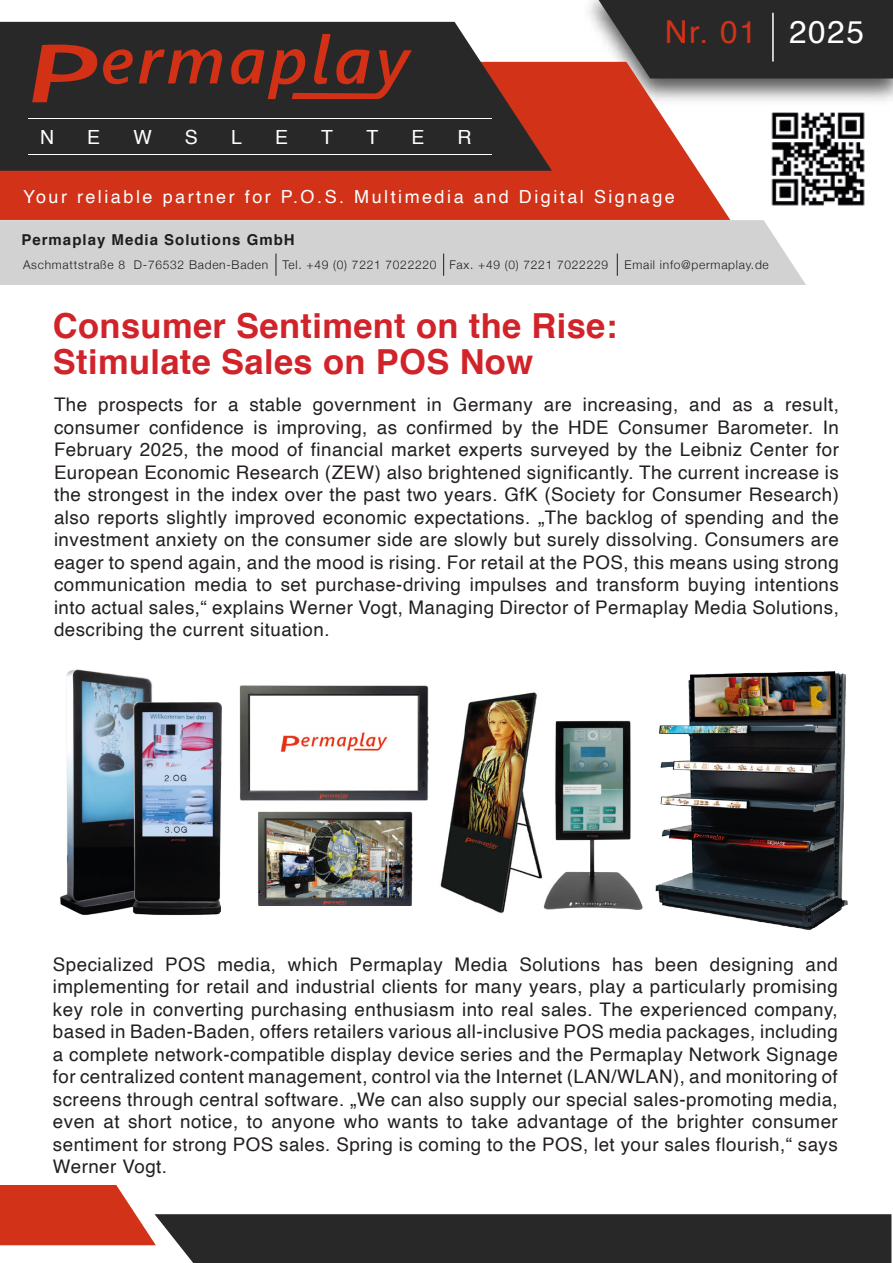
<style>
.page{position:relative;width:893px;height:1263px;background:#fff}
.page>*{position:absolute;margin:0;border:0;box-sizing:border-box;transform-origin:0 0}
.t1{font:700 34.5px/36px "Helvetica";letter-spacing:.01em;color:#d1232a}
.t2{font:31.5px "Helvetica";letter-spacing:.05em;color:#d23216}
.t3{font:19.5px "Helvetica";color:#fff}
.t4{font:18.75px/22.5px "Helvetica";letter-spacing:.025em;color:#231f20;text-align:justify}
.t5{font:18px "Helvetica";letter-spacing:.14em;color:#fff}
.t6{font:700 15px "Helvetica";letter-spacing:.065em;color:#1d1d1b}
.t7{font:300 12px "Helvetica Neue";letter-spacing:.06em;color:#1d1d1b}
.s1{color:#fff}
</style>
<div class="page">
<img style="left:572px;top:0;width:321px;height:101px">
<div style="left:599px;top:0;width:294px;height:78px;background:#282829"></div>
<div style="left:0;top:220px;width:806px;height:65px;background:#d2d2d2"></div>
<svg style="left:0;top:62px;width:730px;height:158px;background:#cf4731"></svg>
<svg style="left:0;top:22px;width:552px;height:149px;background:#413634"></svg>
<svg style="left:32px;top:42px;width:101px;height:60px;background:#662b21"></svg>
<svg style="left:139px;top:47px;width:83px;height:36px;background:#6c2b20"></svg>
<svg style="left:229px;top:34px;width:183px;height:65px;background:#592a22"></svg>
<hr style="left:28px;top:119px;width:464px;height:1px;background:#fff">
<hr style="left:28px;top:154px;width:464px;height:1px;background:#fff">
<hr style="left:772px;top:13px;width:2px;height:49px;background:#fff">
<img style="left:771px;top:112px;width:94px;height:94px">
<svg style="left:276px;top:254px;width:1px;height:22px"></svg>
<svg style="left:443px;top:254px;width:1px;height:22px"></svg>
<svg style="left:617px;top:254px;width:1px;height:22px"></svg>
<svg style="left:0;top:1185px;width:891px;height:78px"></svg>
<img style="left:60px;top:669px;width:788px;height:262px">
<p class="t3" style="left:40px;top:122px;width:16px">N</p>
<p class="t3" style="left:87px;top:122px;width:15px">E</p>
<p class="t3" style="left:133px;top:122px;width:20px">W</p>
<p class="t3" style="left:185px;top:122px;width:15px">S</p>
<p class="t3" style="left:231px;top:122px;width:12px">L</p>
<p class="t3" style="left:275px;top:122px;width:15px">E</p>
<p class="t3" style="left:321px;top:122px;width:13px">T</p>
<p class="t3" style="left:366px;top:122px;width:13px">T</p>
<p class="t3" style="left:411px;top:122px;width:15px">E</p>
<p class="t3" style="left:458px;top:122px;width:16px">R</p>
<h2 class="t2" style="left:665px;top:8px;width:201px">Nr. 01 <span class="s1">2025</span></h2>
<p class="t5" style="left:23px;top:182px;width:653px">Your reliable partner for P.O.S. Multimedia and Digital Signage</p>
<p class="t6" style="left:22px;top:227px;width:275px">Permaplay Media Solutions GmbH</p>
<p class="t7" style="left:23px;top:255px;width:587px">Aschmattstraße 8 D-76532 Baden-Baden Tel. +49 (0) 7221 7022220 Fax. +49 (0) 7221 7022229</p>
<p class="t7" style="left:625px;top:255px;width:146px">Email info@permaplay.de</p>
<h1 class="t1" style="left:53px;top:309px;width:566px">Consumer Sentiment on the Rise:<br>Stimulate Sales on POS Now</h1>
<p class="t4" style="left:54px;top:394px;width:786px">The prospects for a stable government in Germany are increasing, and as a result, consumer confidence is improving, as confirmed by the HDE Consumer Barometer. In February 2025, the mood of financial market experts surveyed by the Leibniz Center for European Economic Research (ZEW) also brightened significantly. The current increase is the strongest in the index over the past two years. GfK (Society for Consumer Research) also reports slightly improved economic expectations. „The backlog of spending and the investment anxiety on the consumer side are slowly but surely dissolving. Consumers are eager to spend again, and the mood is rising. For retail at the POS, this means using strong communication media to set purchase-driving impulses and transform buying intentions into actual sales,“ explains Werner Vogt, Managing Director of Permaplay Media Solutions, describing the current situation.</p>
<p class="t4" style="left:53px;top:953px;width:786px">Specialized POS media, which Permaplay Media Solutions has been designing and implementing for retail and industrial clients for many years, play a particularly promising key role in converting purchasing enthusiasm into real sales. The experienced company, based in Baden-Baden, offers retailers various all-inclusive POS media packages, including a complete network-compatible display device series and the Permaplay Network Signage for centralized content management, control via the Internet (LAN/WLAN), and monitoring of screens through central software. „We can also supply our special sales-promoting media, even at short notice, to anyone who wants to take advantage of the brighter consumer sentiment for strong POS sales. Spring is coming to the POS, let your sales flourish,“ says Werner Vogt.</p>
</div>
